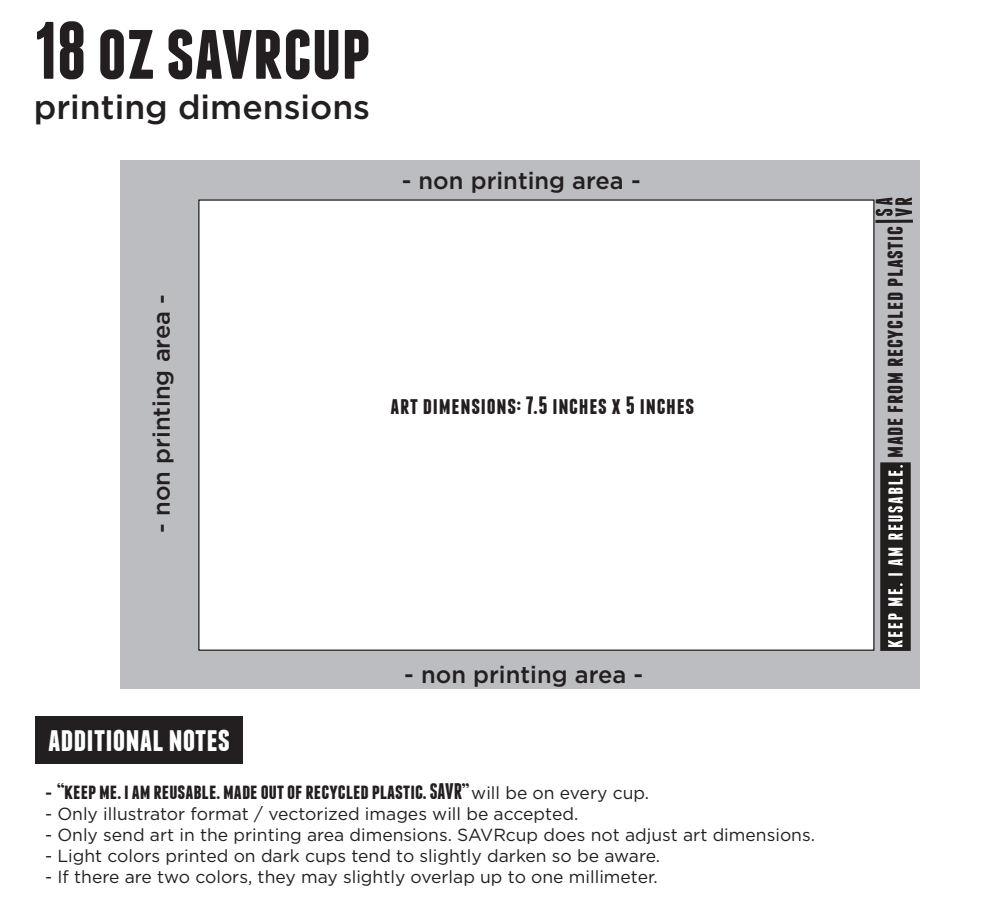
<style>
.page{position:relative;width:990px;height:899px;background:#fff}
.page>*{position:absolute;margin:0;border:0;box-sizing:border-box;transform-origin:0 0}
.t1{font:700 81.25px "Franchise";color:#231f20}
.t2{font:700 35px "Franchise";color:#fdfefe}
.t3{font:500 33.75px "Gotham";color:#231f20}
.t4{font:700 25px "Franchise";letter-spacing:.03em;color:#231f20}
.t5{font:500 23.75px "Gotham";color:#231f20}
.t6{font:700 22.5px "Franchise";color:#231f20}
.t7{font:17.5px "Gotham";color:#231f20}
.s1{font-family:"Gotham";font-weight:500;font-size:17.5px}
.s2{font-family:"Gotham";font-weight:400;font-size:17.5px}
</style>
<div class="page">
<div style="left:36px;top:716px;width:207px;height:48px;background:#231f20"></div>
<div style="left:121px;top:161px;width:799px;height:528px;background:#bcbdc0"></div>
<div style="left:198px;top:199px;width:677px;height:452px;background:#fff;border:1px solid #231f20"></div>
<div style="left:880px;top:462px;width:31px;height:189px;background:#211e1e"></div>
<svg style="left:888px;top:613px;width:14px;height:34px"></svg>
<svg style="left:888px;top:583px;width:15px;height:23px"></svg>
<hr style="left:888px;top:573px;width:15px;height:3px;background:#fff">
<svg style="left:888px;top:548px;width:15px;height:17px"></svg>
<svg style="left:888px;top:465px;width:15px;height:74px"></svg>
<svg style="left:876px;top:197px;width:36px;height:20px"></svg>
<hr style="left:876px;top:220px;width:37px;height:3px;background:#231f20">
<h1 class="t1" style="left:34px;top:12px;width:338px">18 oz savrcup</h1>
<h3 class="t3" style="left:34px;top:85px;width:338px">printing dimensions</h3>
<h3 class="t5" style="left:402px;top:165px;width:240px">- non printing area -</h3>
<h3 class="t5" style="left:146px;top:533px;width:240px;rotate:-90deg">- non printing area -</h3>
<h3 class="t4" style="left:390px;top:394px;width:305px">art dimensions: 7.5 inches x 5 inches</h3>
<h2 class="t2" style="left:48px;top:722px;width:183px">additional notes</h2>
<h3 class="t5" style="left:404px;top:659px;width:240px">- non printing area -</h3>
<p class="t6" style="left:45px;top:781px;width:606px"><span class="s1">-</span> “keep me. i am reusable. made out of recycled plastic. SAVR”<span class="s2">will be on every cup.</span></p>
<p class="t7" style="left:45px;top:803px;width:535px">- Only illustrator format / vectorized images will be accepted.</p>
<p class="t7" style="left:45px;top:824px;width:772px">- Only send art in the printing area dimensions. SAVRcup does not adjust art dimensions.</p>
<p class="t7" style="left:45px;top:845px;width:617px">- Light colors printed on dark cups tend to slightly darken so be aware.</p>
<p class="t7" style="left:45px;top:866px;width:614px">- If there are two colors, they may slightly overlap up to one millimeter.</p>
<h3 class="t4" style="left:882px;top:458px;width:234px;rotate:-90deg">made from recycled plastic</h3>
</div>
